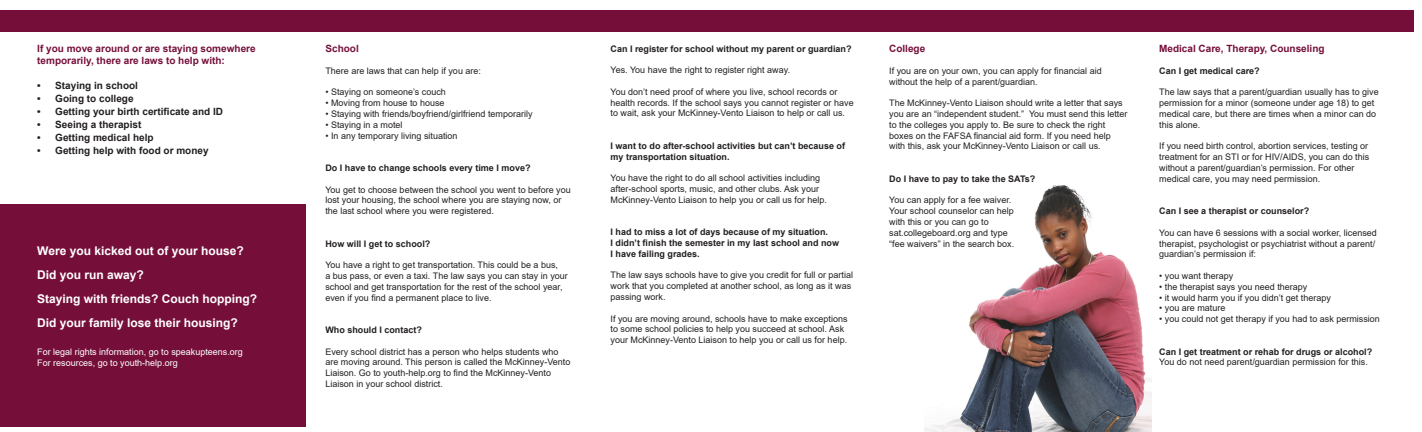
<style>
.page{position:relative;width:1422px;height:432px;background:#fff}
.page>*{position:absolute;margin:0;border:0;box-sizing:border-box;transform-origin:0 0}
.t1{font:700 12px/24px "Arial";color:#fff}
.t2{font:700 10px "Arial";color:#231f20}
.t3{font:700 10px/12px "Arial";color:#750f3a}
.t4{font:9px/10.8px "Arial";color:#231f20}
.t5{font:700 9px/10.8px "Arial";color:#231f20}
.t6{font:9px/10.8px "Arial";color:#fff}
</style>
<div class="page">
<img style="left:924px;top:185px;width:227px;height:247px">
<div style="left:0;top:205px;width:306px;height:222px;background:#750f3a"></div>
<div style="left:0;top:10px;width:1413px;height:22px;background:#750f3a"></div>
<p class="t3" style="left:37px;top:43px;width:220px">If you move around or are staying somewhere temporarily, there are laws to help with:</p>
<p class="t2" style="left:37px;top:79px;width:102px">• Staying in school</p>
<p class="t2" style="left:37px;top:92px;width:98px">• Going to college</p>
<p class="t2" style="left:37px;top:105px;width:187px">• Getting your birth certificate and ID</p>
<p class="t2" style="left:37px;top:118px;width:106px">• Seeing a therapist</p>
<p class="t2" style="left:37px;top:131px;width:118px">• Getting medical help</p>
<p class="t2" style="left:37px;top:144px;width:173px">• Getting help with food or money</p>
<h1 class="t1" style="left:37px;top:239px;width:222px">Were you kicked out of your house?<br>Did you run away?<br>Staying with friends? Couch hopping?<br>Did your family lose their housing?</h1>
<p class="t6" style="left:37px;top:346px;width:207px">For legal rights information, go to speakupteens.org<br>For resources, go to youth-help.org</p>
<p class="t3" style="left:325px;top:43px;width:35px">School</p>
<p class="t4" style="left:325px;top:65px;width:157px">There are laws that can help if you are:</p>
<p class="t4" style="left:325px;top:87px;width:122px">• Staying on someone’s couch</p>
<p class="t4" style="left:325px;top:98px;width:121px">• Moving from house to house</p>
<p class="t4" style="left:325px;top:108px;width:209px">• Staying with friends/boyfriend/girlfriend temporarily</p>
<p class="t4" style="left:325px;top:119px;width:79px">• Staying in a motel</p>
<p class="t4" style="left:325px;top:130px;width:134px">• In any temporary living situation</p>
<p class="t5" style="left:325px;top:163px;width:207px">Do I have to change schools every time I move?</p>
<p class="t4" style="left:325px;top:184px;width:247px">You get to choose between the school you went to before you lost your housing, the school where you are staying now, or the last school where you were registered.</p>
<p class="t5" style="left:325px;top:238px;width:107px">How will I get to school?</p>
<p class="t4" style="left:325px;top:260px;width:244px">You have a right to get transportation. This could be a bus,<br>a bus pass, or even a taxi. The law says you can stay in your school and get transportation for the rest of the school year, even if you find a permanent place to live.</p>
<p class="t5" style="left:325px;top:325px;width:98px">Who should I contact?</p>
<p class="t4" style="left:325px;top:346px;width:246px">Every school district has a person who helps students who are moving around. This person is called the McKinney-Vento Liaison. Go to youth-help.org to find the McKinney-Vento Liaison in your school district.</p>
<p class="t5" style="left:611px;top:43px;width:243px">Can I register for school without my parent or guardian?</p>
<p class="t4" style="left:611px;top:65px;width:181px">Yes. You have the right to register right away.</p>
<p class="t4" style="left:611px;top:86px;width:245px">You don’t need proof of where you live, school records or health records. If the school says you cannot register or have to wait, ask your McKinney-Vento Liaison to help or call us.</p>
<p class="t5" style="left:611px;top:140px;width:236px">I want to do after-school activities but can’t because of my transportation situation.</p>
<p class="t4" style="left:611px;top:173px;width:218px">You have the right to do all school activities including after-school sports, music, and other clubs. Ask your<br>McKinney-Vento Liaison to help you or call us for help.</p>
<p class="t5" style="left:611px;top:227px;width:230px">I had to miss a lot of days because of my situation.<br>I didn’t finish the semester in my last school and now<br>I have failing grades.</p>
<p class="t4" style="left:611px;top:270px;width:244px">The law says schools have to give you credit for full or partial work that you completed at another school, as long as it was passing work.</p>
<p class="t4" style="left:611px;top:313px;width:239px">If you are moving around, schools have to make exceptions to some school policies to help you succeed at school. Ask your McKinney-Vento Liaison to help you or call us for help.</p>
<p class="t3" style="left:889px;top:43px;width:38px">College</p>
<p class="t4" style="left:889px;top:65px;width:214px">If you are on your own, you can apply for financial aid without the help of a parent/guardian.</p>
<p class="t4" style="left:889px;top:98px;width:240px">The McKinney-Vento Liaison should write a letter that says you are an “independent student.” You must send this letter to the colleges you apply to. Be sure to check the right boxes on the FAFSA financial aid form. If you need help with this, ask your McKinney-Vento Liaison or call us.</p>
<p class="t5" style="left:889px;top:173px;width:148px">Do I have to pay to take the SATs?</p>
<p class="t4" style="left:889px;top:195px;width:127px">You can apply for a fee waiver.<br>Your school counselor can help with this or you can go to sat.collegeboard.org and type “fee waivers” in the search box.</p>
<p class="t3" style="left:1159px;top:43px;width:167px">Medical Care, Therapy, Counseling</p>
<p class="t5" style="left:1159px;top:65px;width:102px">Can I get medical care?</p>
<p class="t4" style="left:1159px;top:87px;width:221px">The law says that a parent/guardian usually has to give permission for a minor (someone under age 18) to get medical care, but there are times when a minor can do this alone.</p>
<p class="t4" style="left:1159px;top:141px;width:212px">If you need birth control, abortion services, testing or treatment for an STI or for HIV/AIDS, you can do this without a parent/guardian’s permission. For other medical care, you may need permission.</p>
<p class="t5" style="left:1159px;top:206px;width:152px">Can I see a therapist or counselor?</p>
<p class="t4" style="left:1159px;top:227px;width:219px">You can have 6 sessions with a social worker, licensed therapist, psychologist or psychiatrist without a parent/ guardian’s permission if:</p>
<p class="t4" style="left:1159px;top:270px;width:76px">• you want therapy</p>
<p class="t4" style="left:1159px;top:281px;width:150px">• the therapist says you need therapy</p>
<p class="t4" style="left:1159px;top:292px;width:173px">• it would harm you if you didn’t get therapy</p>
<p class="t4" style="left:1159px;top:303px;width:68px">• you are mature</p>
<p class="t4" style="left:1159px;top:314px;width:222px">• you could not get therapy if you had to ask permission</p>
<p class="t5" style="left:1159px;top:346px;width:215px">Can I get treatment or rehab for drugs or alcohol?</p>
<p class="t4" style="left:1159px;top:357px;width:210px">You do not need parent/guardian permission for this.</p>
</div>
